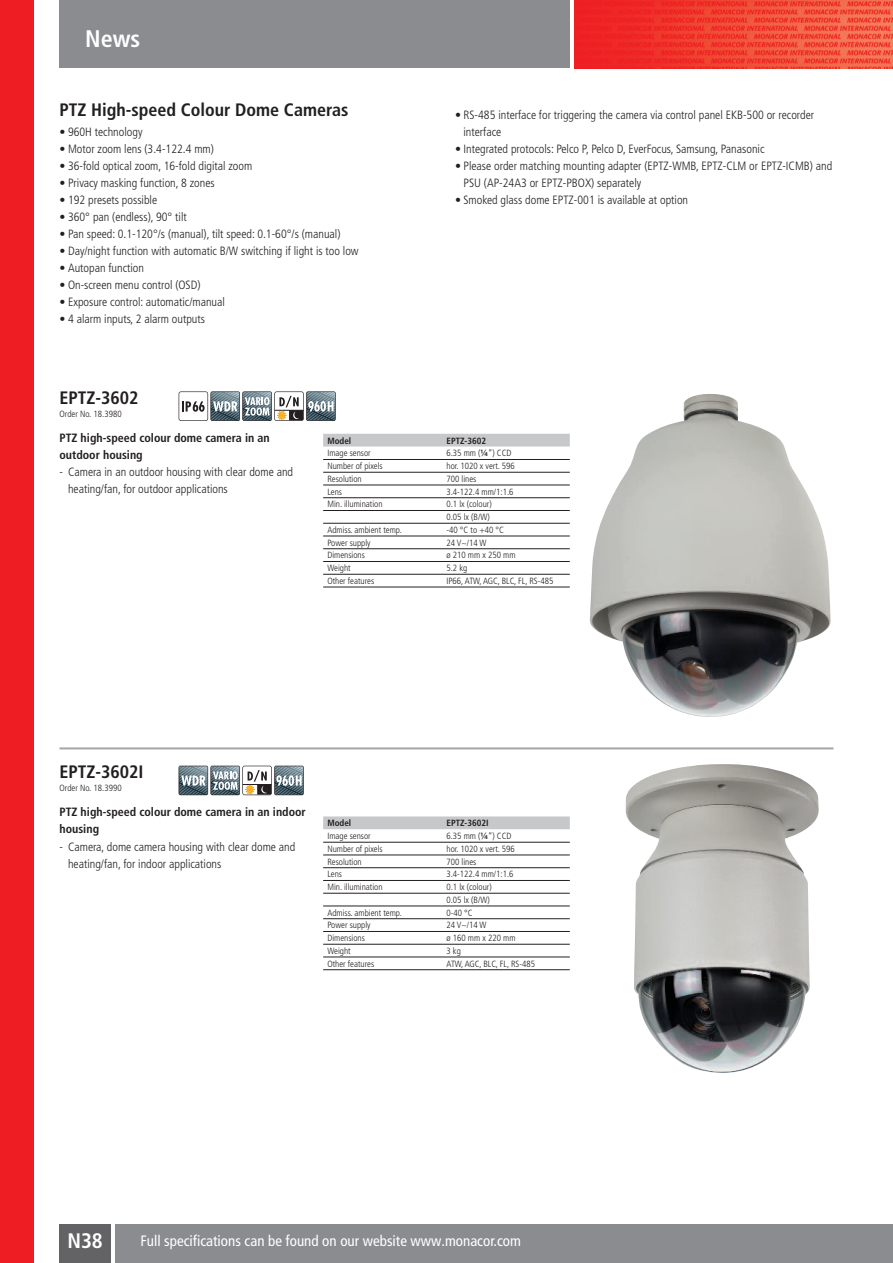
<style>
.page{position:relative;width:893px;height:1263px;background:#fff}
.page>*{position:absolute;margin:0;border:0;box-sizing:border-box;transform-origin:0 0}
.t1{font:700 condensed 24px "Frutiger LT Pro";color:#fff}
.t2{font:700 condensed 21px "Frutiger LT Pro";color:#fff}
.t3{font:700 condensed 18px "Frutiger LT Pro";color:#231f20}
.t4{font:condensed 15px "Frutiger LT Pro";color:#fff}
.t5{font:300 condensed 12px/17px "Frutiger LT Pro";color:#231f20}
.t6{font:700 condensed 12px/17px "Frutiger LT Pro";color:#231f20}
.t7{font:300 condensed 9px/12.8px "Frutiger LT Pro";color:#231f20}
.t8{font:700 condensed 9px "Frutiger LT Pro";color:#231f20}
.s1{font-family:"Frutiger Monacor";font-weight:400;font-stretch:normal}
</style>
<div class="page">
<div style="left:0;top:0;width:34px;height:1263px;background:#ee1d23"></div>
<div style="left:60px;top:0;width:510px;height:68px;background:#8a8c8f"></div>
<div style="left:115px;top:1225px;width:778px;height:38px;background:#8a8c8f"></div>
<div style="left:60px;top:1225px;width:51px;height:38px;background:#636366"></div>
<img style="left:574px;top:0;width:319px;height:68px">
<svg style="left:179px;top:391px;width:157px;height:30px"></svg>
<img style="left:590px;top:394px;width:241px;height:323px">
<div style="left:323px;top:434px;width:247px;height:12px;background:#c7c8ca"></div>
<hr style="left:323px;top:459px;width:247px;height:1px;background:#231f20">
<hr style="left:323px;top:472px;width:247px;height:1px;background:#231f20">
<hr style="left:323px;top:485px;width:247px;height:1px;background:#231f20">
<hr style="left:323px;top:497px;width:247px;height:1px;background:#231f20">
<hr style="left:323px;top:510px;width:247px;height:1px;background:#231f20">
<hr style="left:323px;top:523px;width:247px;height:1px;background:#231f20">
<hr style="left:323px;top:536px;width:247px;height:1px;background:#231f20">
<hr style="left:323px;top:548px;width:247px;height:1px;background:#231f20">
<hr style="left:323px;top:561px;width:247px;height:1px;background:#231f20">
<hr style="left:323px;top:574px;width:247px;height:1px;background:#231f20">
<hr style="left:323px;top:587px;width:247px;height:1px;background:#231f20">
<hr style="left:60px;top:747px;width:773px;height:2px;background:#a8a9ad">
<svg style="left:179px;top:766px;width:125px;height:29px"></svg>
<img style="left:626px;top:764px;width:193px;height:309px">
<div style="left:323px;top:816px;width:247px;height:13px;background:#c7c8ca"></div>
<hr style="left:323px;top:842px;width:247px;height:1px;background:#231f20">
<hr style="left:323px;top:855px;width:247px;height:1px;background:#231f20">
<hr style="left:323px;top:867px;width:247px;height:1px;background:#231f20">
<hr style="left:323px;top:880px;width:247px;height:1px;background:#231f20">
<hr style="left:323px;top:893px;width:247px;height:1px;background:#231f20">
<hr style="left:323px;top:906px;width:247px;height:1px;background:#231f20">
<hr style="left:323px;top:918px;width:247px;height:1px;background:#231f20">
<hr style="left:323px;top:931px;width:247px;height:1px;background:#231f20">
<hr style="left:323px;top:944px;width:247px;height:1px;background:#231f20">
<hr style="left:323px;top:957px;width:247px;height:1px;background:#231f20">
<hr style="left:323px;top:969px;width:247px;height:1px;background:#231f20">
<h1 class="t1" style="left:85px;top:30px;width:57px">News</h1>
<h3 class="t3" style="left:60px;top:103px;width:290px">PTZ High-speed Colour Dome Cameras</h3>
<p class="t5" style="left:60px;top:125px;width:84px">• 960H technology</p>
<p class="t5" style="left:60px;top:142px;width:156px">• Motor zoom lens (3.4-122.4 mm)</p>
<p class="t5" style="left:60px;top:159px;width:194px">• 36-fold optical zoom, 16-fold digital zoom</p>
<p class="t5" style="left:60px;top:176px;width:157px">• Privacy masking function, 8 zones</p>
<p class="t5" style="left:60px;top:193px;width:99px">• 192 presets possible</p>
<p class="t5" style="left:60px;top:210px;width:129px">• 360° pan (endless), 90° tilt</p>
<p class="t5" style="left:60px;top:227px;width:282px">• Pan speed: 0.1-120°/s (manual), tilt speed: 0.1-60°/s (manual)</p>
<p class="t5" style="left:60px;top:244px;width:301px">• Day/night function with automatic B/W switching if light is too low</p>
<p class="t5" style="left:60px;top:261px;width:86px">• Autopan function</p>
<p class="t5" style="left:60px;top:278px;width:142px">• On-screen menu control (OSD)</p>
<p class="t5" style="left:60px;top:295px;width:167px">• Exposure control: automatic/manual</p>
<p class="t5" style="left:60px;top:312px;width:147px">• 4 alarm inputs, 2 alarm outputs</p>
<p class="t5" style="left:463px;top:108px;width:352px;text-indent:-9px">• RS-485 interface for triggering the camera via control panel EKB-500 or recorder interface</p>
<p class="t5" style="left:455px;top:142px;width:311px">• Integrated protocols: Pelco P, Pelco D, EverFocus, Samsung, Panasonic</p>
<p class="t5" style="left:463px;top:159px;width:370px;text-indent:-9px">• Please order matching mounting adapter (EPTZ-WMB, EPTZ-CLM or EPTZ-ICMB) and<br>PSU (AP-24A3 or EPTZ-PBOX) separately</p>
<p class="t5" style="left:455px;top:193px;width:235px">• Smoked glass dome EPTZ-001 is available at option</p>
<h3 class="t3" style="left:60px;top:391px;width:81px">EPTZ-3602</h3>
<p class="t7" style="left:60px;top:408px;width:64px">Order No. 18.3980</p>
<p class="t6" style="left:60px;top:431px;width:212px">PTZ high-speed colour dome camera in an outdoor housing</p>
<p class="t5" style="left:68px;top:465px;width:227px;text-indent:-9px">- Camera in an outdoor housing with clear dome and heating/fan, for outdoor applications</p>
<p class="t8" style="left:327px;top:437px;width:25px">Model</p>
<p class="t8" style="left:446px;top:437px;width:41px">EPTZ-3602</p>
<p class="t7" style="left:327px;top:448px;width:45px">Image sensor</p>
<p class="t7" style="left:446px;top:448px;width:67px">6.35 mm (<span class="s1">∑</span>“) CCD</p>
<p class="t7" style="left:327px;top:460px;width:57px">Number of pixels</p>
<p class="t7" style="left:446px;top:460px;width:70px">hor. 1020 x vert. 596</p>
<p class="t7" style="left:327px;top:473px;width:36px">Resolution</p>
<p class="t7" style="left:446px;top:473px;width:31px">700 lines</p>
<p class="t7" style="left:327px;top:486px;width:16px">Lens</p>
<p class="t7" style="left:446px;top:486px;width:69px">3.4-122.4 mm/1:1.6</p>
<p class="t7" style="left:327px;top:499px;width:57px">Min. illumination</p>
<p class="t7" style="left:446px;top:499px;width:47px">0.1 lx (colour)<br>0.05 lx (B/W)</p>
<p class="t7" style="left:327px;top:524px;width:76px">Admiss. ambient temp.</p>
<p class="t7" style="left:446px;top:524px;width:59px">-40 °C to +40 °C</p>
<p class="t7" style="left:327px;top:537px;width:45px">Power supply</p>
<p class="t7" style="left:446px;top:537px;width:42px">24 V~/14 W</p>
<p class="t7" style="left:327px;top:550px;width:39px">Dimensions</p>
<p class="t7" style="left:446px;top:550px;width:71px">ø 210 mm x 250 mm</p>
<p class="t7" style="left:327px;top:562px;width:25px">Weight</p>
<p class="t7" style="left:446px;top:562px;width:22px">5.2 kg</p>
<p class="t7" style="left:327px;top:575px;width:48px">Other features</p>
<p class="t7" style="left:446px;top:575px;width:108px">IP66, ATW, AGC, BLC, FL, RS-485</p>
<h3 class="t3" style="left:60px;top:765px;width:86px">EPTZ-3602I</h3>
<p class="t7" style="left:60px;top:782px;width:64px">Order No. 18.3990</p>
<p class="t6" style="left:60px;top:805px;width:248px">PTZ high-speed colour dome camera in an indoor housing</p>
<p class="t5" style="left:68px;top:839px;width:229px;text-indent:-9px">- Camera, dome camera housing with clear dome and heating/fan, for indoor applications</p>
<p class="t8" style="left:327px;top:820px;width:25px">Model</p>
<p class="t8" style="left:446px;top:820px;width:44px">EPTZ-3602I</p>
<p class="t7" style="left:327px;top:830px;width:45px">Image sensor</p>
<p class="t7" style="left:446px;top:830px;width:67px">6.35 mm (<span class="s1">∑</span>“) CCD</p>
<p class="t7" style="left:327px;top:843px;width:57px">Number of pixels</p>
<p class="t7" style="left:446px;top:843px;width:70px">hor. 1020 x vert. 596</p>
<p class="t7" style="left:327px;top:856px;width:36px">Resolution</p>
<p class="t7" style="left:446px;top:856px;width:31px">700 lines</p>
<p class="t7" style="left:327px;top:869px;width:16px">Lens</p>
<p class="t7" style="left:446px;top:869px;width:69px">3.4-122.4 mm/1:1.6</p>
<p class="t7" style="left:327px;top:881px;width:57px">Min. illumination</p>
<p class="t7" style="left:446px;top:881px;width:47px">0.1 lx (colour)<br>0.05 lx (B/W)</p>
<p class="t7" style="left:327px;top:907px;width:76px">Admiss. ambient temp.</p>
<p class="t7" style="left:446px;top:907px;width:28px">0-40 °C</p>
<p class="t7" style="left:327px;top:920px;width:45px">Power supply</p>
<p class="t7" style="left:446px;top:920px;width:42px">24 V~/14 W</p>
<p class="t7" style="left:327px;top:932px;width:39px">Dimensions</p>
<p class="t7" style="left:446px;top:932px;width:71px">ø 160 mm x 220 mm</p>
<p class="t7" style="left:327px;top:945px;width:25px">Weight</p>
<p class="t7" style="left:446px;top:945px;width:16px">3 kg</p>
<p class="t7" style="left:327px;top:958px;width:48px">Other features</p>
<p class="t7" style="left:446px;top:958px;width:90px">ATW, AGC, BLC, FL, RS-485</p>
<h2 class="t2" style="left:67px;top:1233px;width:37px">N38</h2>
<p class="t4" style="left:140px;top:1235px;width:382px">Full specifications can be found on our website www.monacor.com</p>
</div>
